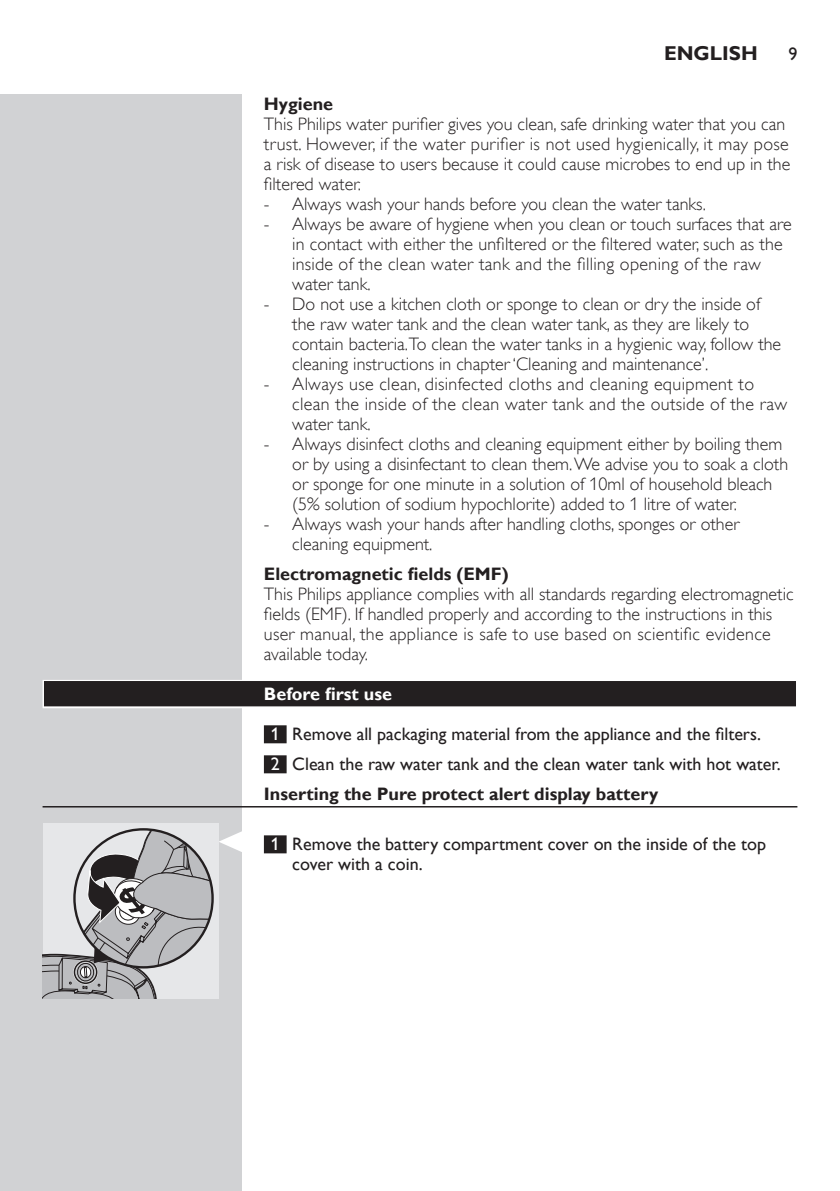
<style>
.page{position:relative;width:840px;height:1191px;background:#fff}
.page>*{position:absolute;margin:0;border:0;box-sizing:border-box;transform-origin:0 0}
.t1{font:700 20px "Gill Sans Alt One WGL";color:#231f20}
.t2{font:18px/20px "Gill Sans Alt One WGL Light";color:#231f20}
.t3{font:18px/20px "Gill Sans Alt One WGL";color:#231f20}
.t4{font:18px/20px "Gill Sans Alt One WGL Light";letter-spacing:.02em;color:#231f20}
.t5{font:700 18px "Gill Sans Alt One WGL";color:#231f20}
.t6{font:700 18px "Gill Sans Alt One WGL";color:#fff}
.s1{color:#fff}
</style>
<div class="page">
<div style="left:0;top:95px;width:241px;height:1096px;background:#d1d2d4"></div>
<div style="left:43px;top:680px;width:754px;height:28px;background:#aba9aa"></div>
<div style="left:44px;top:681px;width:751px;height:25px;background:#231f20"></div>
<div style="left:264px;top:725px;width:22px;height:18px;background:#231f20"></div>
<div style="left:264px;top:755px;width:22px;height:18px;background:#231f20"></div>
<hr style="left:43px;top:806px;width:754px;height:1px;background:#231f20">
<div style="left:264px;top:835px;width:22px;height:18px;background:#231f20"></div>
<svg style="left:218px;top:830px;width:24px;height:23px"></svg>
<div style="left:43px;top:823px;width:175px;height:175px;background:#e6e7e9"></div>
<svg style="left:43px;top:829px;width:169px;height:169px"></svg>
<p class="t1" style="left:663px;top:40px;width:95px">English</p>
<p class="t3" style="left:788px;top:44px;width:10px">9</p>
<p class="t5" style="left:264px;top:92px;width:71px">Hygiene</p>
<p class="t2" style="left:264px;top:114px;width:527px">This Philips water purifier gives you clean, safe drinking water that you can trust. However, if the water purifier is not used hygienically, it may pose a risk of disease to users because it could cause microbes to end up in the filtered water.</p>
<p class="t2" style="left:264px;top:194px;width:443px">- Always wash your hands before you clean the water tanks.</p>
<p class="t2" style="left:292px;top:214px;width:501px;text-indent:-28px">- Always be aware of hygiene when you clean or touch surfaces that are in contact with either the unfiltered or the filtered water, such as the inside of the clean water tank and the filling opening of the raw water tank.</p>
<p class="t2" style="left:292px;top:294px;width:490px;text-indent:-28px">- Do not use a kitchen cloth or sponge to clean or dry the inside of the raw water tank and the clean water tank, as they are likely to contain bacteria.To clean the water tanks in a hygienic way, follow the cleaning instructions in chapter ‘Cleaning and maintenance’.</p>
<p class="t4" style="left:292px;top:374px;width:496px;text-indent:-28px">- Always use clean, disinfected cloths and cleaning equipment to clean the inside of the clean water tank and the outside of the raw water tank.</p>
<p class="t2" style="left:292px;top:434px;width:497px;text-indent:-28px">- Always disinfect cloths and cleaning equipment either by boiling them or by using a disinfectant to clean them. We advise you to soak a cloth or sponge for one minute in a solution of 10ml of household bleach (5% solution of sodium hypochlorite) added to 1 litre of water.</p>
<p class="t2" style="left:292px;top:514px;width:448px;text-indent:-28px">- Always wash your hands after handling cloths, sponges or other cleaning equipment.</p>
<p class="t5" style="left:264px;top:562px;width:246px">Electromagnetic fields (EMF)</p>
<p class="t2" style="left:264px;top:584px;width:531px">This Philips appliance complies with all standards regarding electromagnetic fields (EMF). If handled properly and according to the instructions in this user manual, the appliance is safe to use based on scientific evidence available today.</p>
<p class="t6" style="left:264px;top:682px;width:129px">Before first use</p>
<p class="t3" style="left:270px;top:724px;width:491px"><span class="s1">1</span> Remove all packaging material from the appliance and the filters.</p>
<p class="t3" style="left:270px;top:754px;width:511px"><span class="s1">2</span> Clean the raw water tank and the clean water tank with hot water.</p>
<p class="t5" style="left:264px;top:782px;width:395px">I nserting the Pure protect alert display battery</p>
<p class="t3" style="left:292px;top:834px;width:475px;text-indent:-22px"><span class="s1">1</span> Remove the battery compartment cover on the inside of the top cover with a coin.</p>
</div>
